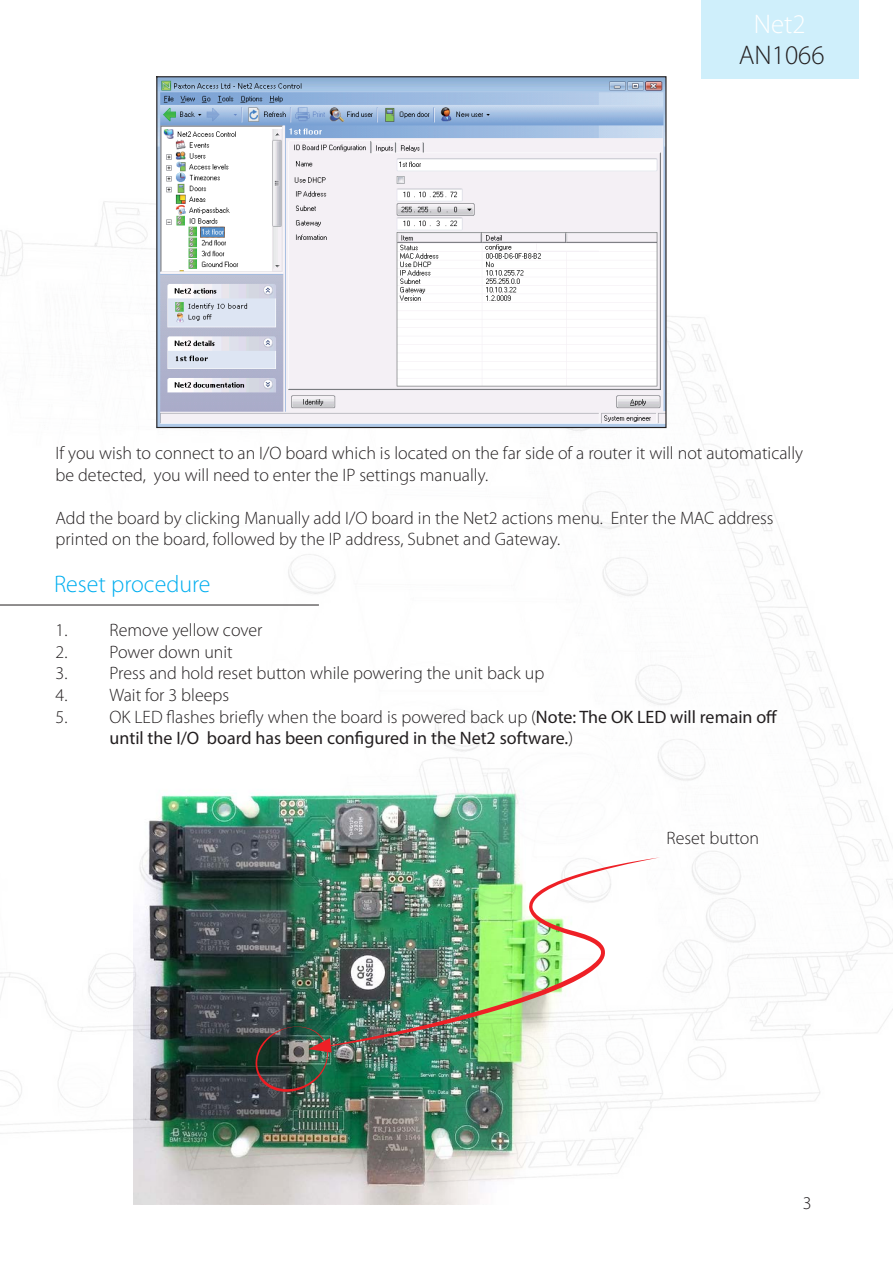
<style>
.page{position:relative;width:893px;height:1263px;background:#fff}
.page>*{position:absolute;margin:0;border:0;box-sizing:border-box;transform-origin:0 0}
.t1{font:300 27px "Myriad Pro";color:#231f20}
.t2{font:300 27px "Myriad Pro";color:#fff}
.Section_title{font:300 24px "Myriad Pro";color:#00aeef}
.Text_-_12pt{font:300 18px/21.6px "Myriad Pro";color:#231f20}
.Text_-_12pt-2{font:18px/21.6px "Myriad Pro";color:#231f20}
.s1{font-weight:300}
</style>
<div class="page">
<div style="left:702px;top:0;width:157px;height:79px;background:#cfeffb"></div>
<hr style="left:0;top:605px;width:319px;height:1px;background:#231f20">
<img style="left:158px;top:78px;width:506px;height:348px">
<img style="left:134px;top:778px;width:442px;height:427px">
<img style="left:327px;top:857px;width:333px;height:190px">
<img style="left:256px;top:1026px;width:76px;height:66px">
<h1 class="t2" style="left:754px;top:8px;width:53px">Net2</h1>
<h1 class="t1" style="left:739px;top:39px;width:87px">AN1066</h1>
<p class="Text_-_12pt" style="left:56px;top:442px;width:749px">If you wish to connect to an I/O board which is located on the far side of a router it will not automatically be detected, you will need to enter the IP settings manually.</p>
<p class="Text_-_12pt" style="left:56px;top:507px;width:719px">Add the board by clicking Manually add I/O board in the Net2 actions menu. Enter the MAC address printed on the board, followed by the IP address, Subnet and Gateway.</p>
<p class="Section_title" style="left:54px;top:570px;width:158px">Reset procedure</p>
<p class="Text_-_12pt" style="left:56px;top:619px;width:208px">1. Remove yellow cover</p>
<p class="Text_-_12pt" style="left:56px;top:641px;width:179px">2. Power down unit</p>
<p class="Text_-_12pt" style="left:56px;top:662px;width:490px">3. Press and hold reset button while powering the unit back up</p>
<p class="Text_-_12pt" style="left:56px;top:684px;width:175px">4. Wait for 3 bleeps</p>
<p class="Text_-_12pt-2" style="left:110px;top:705px;width:669px;text-indent:-54px"><span class="s1">5. OK LED flashes briefly when the board is powered back up (</span>Note: The OK LED will remain off until the I/O board has been configured in the Net2 software.<span class="s1">)</span></p>
<p class="Text_-_12pt" style="left:666px;top:827px;width:94px">Reset button</p>
<p class="Text_-_12pt" style="left:803px;top:1192px;width:10px">3</p>
</div>
